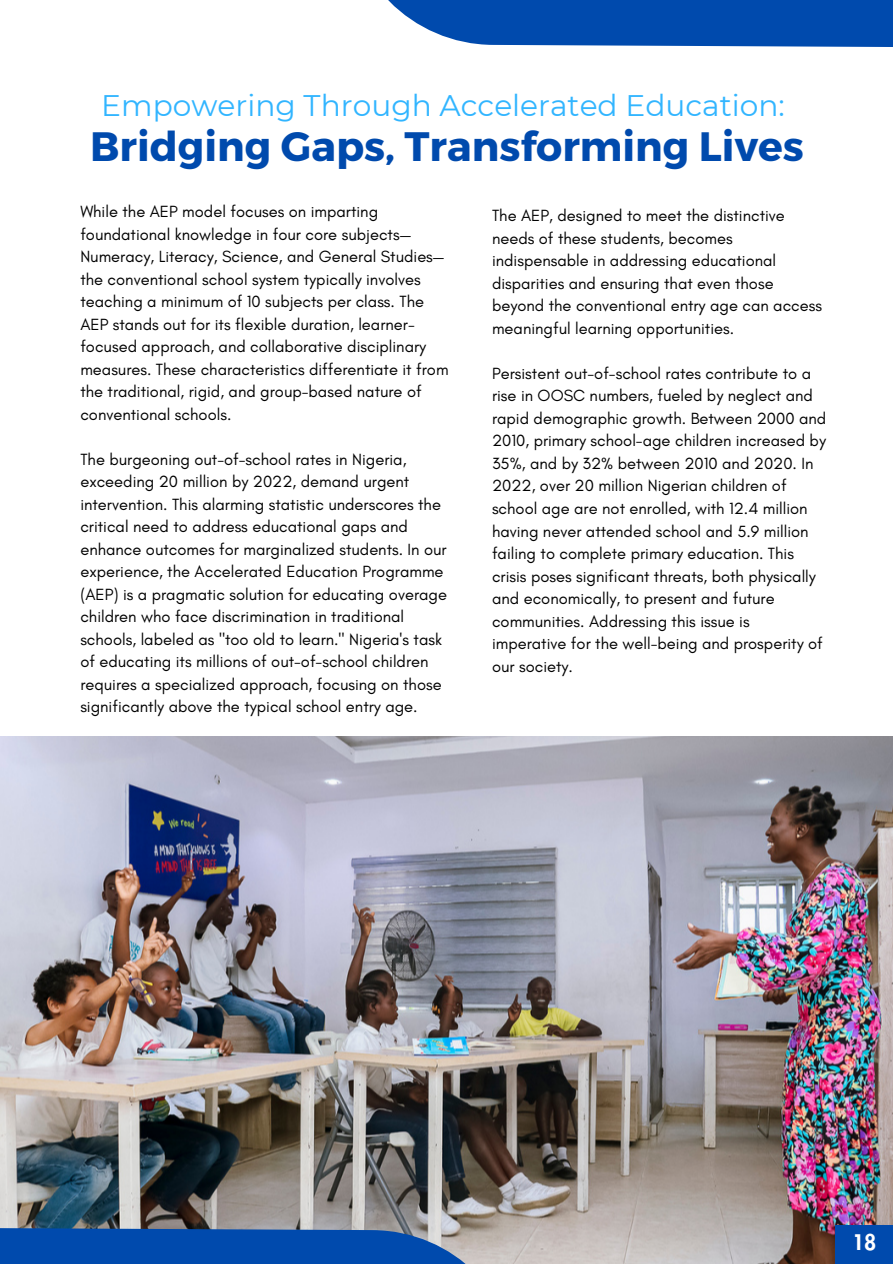
<style>
.page{position:relative;width:893px;height:1264px;background:#fff}
.page>*{position:absolute;margin:0;border:0;box-sizing:border-box;transform-origin:0 0}
.t1{font:700 40.95px "Montserrat";color:#004aad}
.t2{font:29.7px "Montserrat";color:#31b5ff}
.t3{font:800 21px "Futura LT Pro";color:#fff}
.t4{font:16.5px/22.5px "Glacial Indifference";color:#000}
</style>
<div class="page">
<svg style="left:388px;top:0;width:504px;height:47px;background:#165ab4"></svg>
<img style="left:0;top:736px;width:892px;height:527px">
<svg style="left:0;top:1226px;width:519px;height:37px;background:#2961ac"></svg>
<div style="left:835px;top:1225px;width:57px;height:38px;background:#004aad"></div>
<p class="t2" style="left:101px;top:87px;width:685px">Empowering Through Accelerated Education:</p>
<p class="t1" style="left:90px;top:119px;width:715px">Bridging Gaps, Transforming Lives</p>
<p class="t4" style="left:80px;top:200px;width:370px">While the AEP model focuses on imparting foundational knowledge in four core subjects— Numeracy, Literacy, Science, and General Studies— the conventional school system typically involves teaching a minimum of 10 subjects per class. The AEP stands out for its flexible duration, learner&shy;focused approach, and collaborative disciplinary measures. These characteristics differentiate it from the traditional, rigid, and group-based nature of conventional schools.</p>
<p class="t4" style="left:80px;top:447px;width:368px">The burgeoning out-of-school rates in Nigeria, exceeding 20 million by 2022, demand urgent intervention. This alarming statistic underscores the critical need to address educational gaps and enhance outcomes for marginalized students. In our experience, the Accelerated Education Programme (AEP) is a pragmatic solution for educating overage children who face discrimination in traditional schools, labeled as "too old to learn." Nigeria's task of educating its millions of out-of-school children requires a specialized approach, focusing on those significantly above the typical school entry age.</p>
<p class="t4" style="left:492px;top:204px;width:331px">The AEP, designed to meet the distinctive needs of these students, becomes indispensable in addressing educational disparities and ensuring that even those beyond the conventional entry age can access meaningful learning opportunities.</p>
<p class="t4" style="left:492px;top:362px;width:336px">Persistent out-of-school rates contribute to a rise in OOSC numbers, fueled by neglect and rapid demographic growth. Between 2000 and 2010, primary school-age children increased by 35%, and by 32% between 2010 and 2020. In 2022, over 20 million Nigerian children of school age are not enrolled, with 12.4 million having never attended school and 5.9 million failing to complete primary education. This crisis poses significant threats, both physically and economically, to present and future communities. Addressing this issue is imperative for the well-being and prosperity of our society.</p>
<p class="t3" style="left:852px;top:1232px;width:26px">18</p>
</div>
